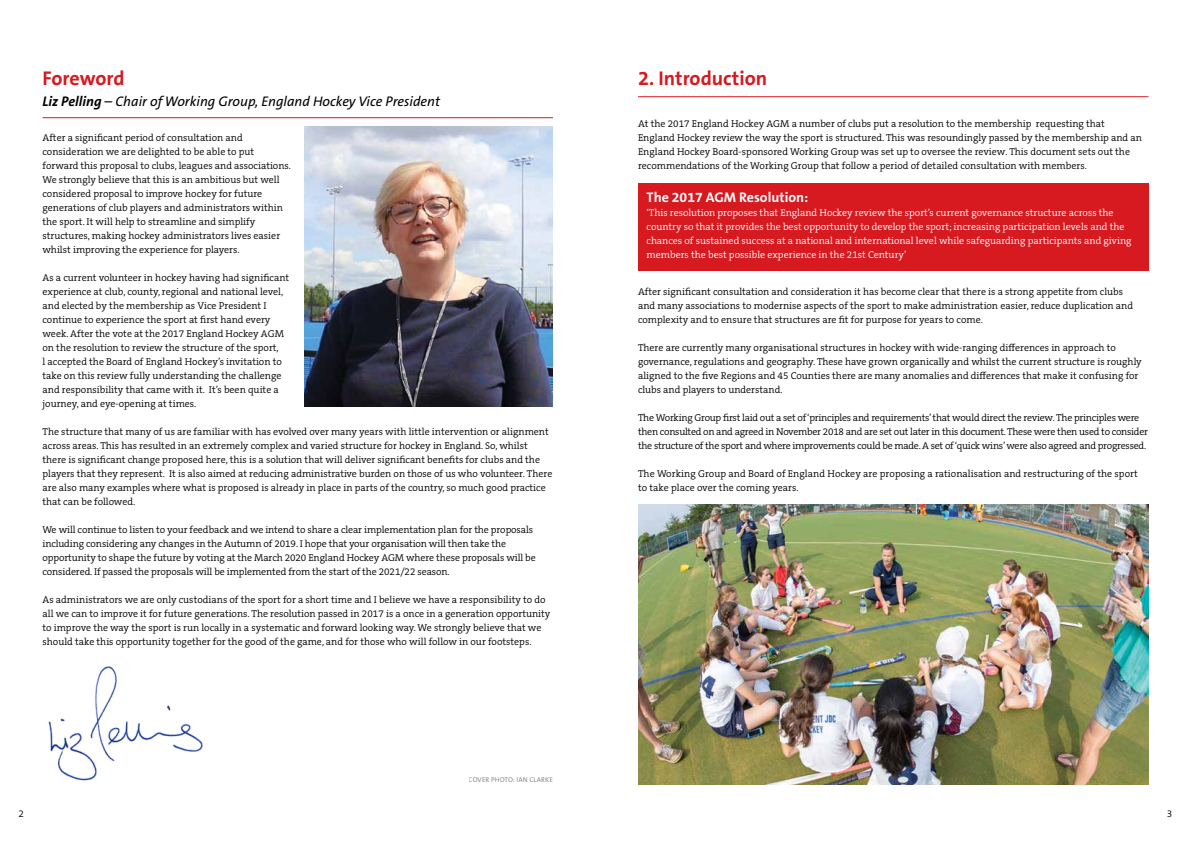
<style>
.page{position:relative;width:1191px;height:842px;background:#fff}
.page>*{position:absolute;margin:0;border:0;box-sizing:border-box;transform-origin:0 0}
.t1{font:700 20px "The Sans B W7";color:#d71920}
.t2{font:italic 14px "The Sans B W5 Plain";color:#000}
.t3{font:700 14px "The Sans B W7";color:#fff}
.t4{font:300 10px/14px "The Serif B W4";color:#000}
.t5{font:300 10px/14px "The Serif B W4";color:#fff}
.t6{font:300 10px/14px "The Serif B W4";letter-spacing:-.025em;color:#000}
.t7{font:300 10px "The Sans B W4";color:#000}
.t8{font:7px "The Sans B W5 Plain";letter-spacing:.015em;color:#6d6e71}
.s1{font-family:"The Sans B W7";font-weight:700}
</style>
<div class="page">
<hr style="left:43px;top:117px;width:510px;height:1px;background:#d71920">
<img style="left:305px;top:127px;width:248px;height:280px">
<hr style="left:638px;top:96px;width:510px;height:1px;background:#d71920">
<div style="left:638px;top:183px;width:510px;height:88px;background:#d71920"></div>
<img style="left:638px;top:505px;width:510px;height:280px">
<img style="left:48px;top:666px;width:155px;height:115px">
<h1 class="t1" style="left:43px;top:65px;width:84px">Foreword</h1>
<h2 class="t2" style="left:43px;top:93px;width:399px"><span class="s1">Liz Pelling</span> – Chair of Working Group, England Hockey Vice President</h2>
<p class="t4" style="left:43px;top:131px;width:250px">After a significant period of consultation and consideration we are delighted to be able to put forward this proposal to clubs, leagues and associations.<br>We strongly believe that this is an ambitious but well considered proposal to improve hockey for future generations of club players and administrators within the sport. It will help to streamline and simplify structures, making hockey administrators lives easier whilst improving the experience for players.</p>
<p class="t4" style="left:43px;top:271px;width:248px">As a current volunteer in hockey having had significant experience at club, county, regional and national level, and elected by the membership as Vice President I continue to experience the sport at first hand every week. After the vote at the 2017 England Hockey AGM on the resolution to review the structure of the sport,<br>l accepted the Board of England Hockey’s invitation to take on this review fully understanding the challenge and responsibility that came with it. It’s been quite a journey, and eye-opening at times.</p>
<p class="t4" style="left:43px;top:425px;width:511px">The structure that many of us are familiar with has evolved over many years with little intervention or alignment across areas. This has resulted in an extremely complex and varied structure for hockey in England. So, whilst there is significant change proposed here, this is a solution that will deliver significant benefits for clubs and the players that they represent. It is also aimed at reducing administrative burden on those of us who volunteer. There are also many examples where what is proposed is already in place in parts of the country, so much good practice that can be followed.</p>
<p class="t4" style="left:43px;top:523px;width:495px">We will continue to listen to your feedback and we intend to share a clear implementation plan for the proposals including considering any changes in the Autumn of 2019. I hope that your organisation will then take the opportunity to shape the future by voting at the March 2020 England Hockey AGM where these proposals will be considered. If passed the proposals will be implemented from the start of the 2021/22 season.</p>
<p class="t4" style="left:43px;top:593px;width:509px">As administrators we are only custodians of the sport for a short time and I believe we have a responsibility to do all we can to improve it for future generations. The resolution passed in 2017 is a once in a generation opportunity to improve the way the sport is run locally in a systematic and forward looking way. We strongly believe that we should take this opportunity together for the good of the game, and for those who will follow in our footsteps.</p>
<p class="t8" style="left:469px;top:775px;width:86px">COVER PHOTO: IAN CLARKE</p>
<h1 class="t1" style="left:638px;top:65px;width:131px">2. Introduction</h1>
<p class="t4" style="left:638px;top:117px;width:505px">At the 2017 England Hockey AGM a number of clubs put a resolution to the membership requesting that England Hockey review the way the sport is structured. This was resoundingly passed by the membership and an England Hockey Board-sponsored Working Group was set up to oversee the review. This document sets out the recommendations of the Working Group that follow a period of detailed consultation with members.</p>
<h2 class="t3" style="left:646px;top:188px;width:163px">The 2017 AGM Resolution:</h2>
<p class="t5" style="left:646px;top:205px;width:486px">‘This resolution proposes that England Hockey review the sport’s current governance structure across the country so that it provides the best opportunity to develop the sport; increasing participation levels and the chances of sustained success at a national and international level while safeguarding participants and giving members the best possible experience in the 21st Century’</p>
<p class="t4" style="left:638px;top:285px;width:496px">After significant consultation and consideration it has become clear that there is a strong appetite from clubs and many associations to modernise aspects of the sport to make administration easier, reduce duplication and complexity and to ensure that structures are fit for purpose for years to come.</p>
<p class="t4" style="left:638px;top:341px;width:505px">There are currently many organisational structures in hockey with wide-ranging differences in approach to governance, regulations and geography. These have grown organically and whilst the current structure is roughly aligned to the five Regions and 45 Counties there are many anomalies and differences that make it confusing for clubs and players to understand.</p>
<p class="t6" style="left:638px;top:411px;width:511px">The Working Group first laid out a set of ‘principles and requirements’ that would direct the review. The principles were then consulted on and agreed in November 2018 and are set out later in this document. These were then used to consider the structure of the sport and where improvements could be made. A set of ‘quick wins’ were also agreed and progressed.</p>
<p class="t4" style="left:638px;top:467px;width:501px">The Working Group and Board of England Hockey are proposing a rationalisation and restructuring of the sport to take place over the coming years.</p>
<p class="t7" style="left:19px;top:807px;width:7px">2</p>
<p class="t7" style="left:1167px;top:807px;width:7px">3</p>
</div>
